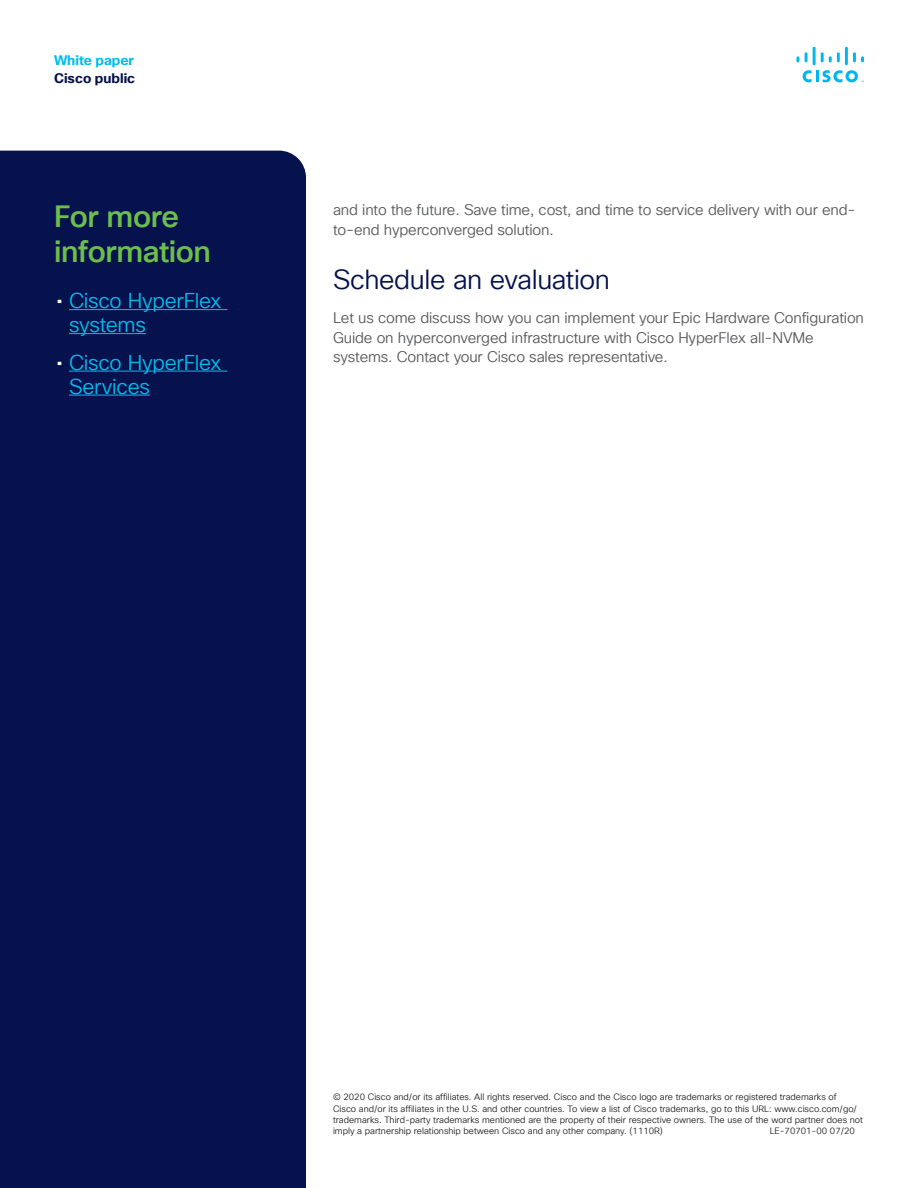
<style>
.page{position:relative;width:918px;height:1188px;background:#fff}
.page>*{position:absolute;margin:0;border:0;box-sizing:border-box;transform-origin:0 0}
.Sidebar_Heading_Gree{font:500 30px/34.5px "Cisco Sans TT";letter-spacing:-.015em;color:#6dbe4b}
.Subhead2_Midnight{font:27px "Cisco Sans TT Light";letter-spacing:-.015em;color:#05124d}
.t1{font:21px/24px "Cisco Sans TT Light";letter-spacing:-.01em;color:#01bcec}
.Body{font:15px/19.5px "Cisco Sans TT Light";letter-spacing:-.01em;color:#57585a}
.t2{font:700 13.5px "Cisco Sans TT";color:#05124d}
.t3{font:700 13.5px "Cisco Sans TT";color:#01bcec}
.t4{font:9px/11.2px "Cisco Sans TT Light";color:#231f20}
.s1{font-family:"Cisco Sans TT";color:#fff}
</style>
<div class="page">
<svg style="left:797px;top:56px;width:2px;height:6px"></svg>
<svg style="left:805px;top:52px;width:3px;height:10px"></svg>
<hr style="left:813px;top:47px;width:3px;height:18px;background:#00b6ef">
<svg style="left:821px;top:52px;width:19px;height:10px"></svg>
<hr style="left:845px;top:47px;width:3px;height:18px;background:#00b6ef">
<svg style="left:853px;top:52px;width:11px;height:10px"></svg>
<svg style="left:803px;top:70px;width:61px;height:12px"></svg>
<div style="left:0;top:151px;width:306px;height:1037px;background:#05124d"></div>
<hr style="left:69px;top:309px;width:158px;height:1px;background:#01bcec">
<hr style="left:69px;top:333px;width:77px;height:1px;background:#01bcec">
<hr style="left:69px;top:371px;width:158px;height:1px;background:#01bcec">
<hr style="left:69px;top:395px;width:81px;height:1px;background:#01bcec">
<h3 class="t3" style="left:54px;top:51px;width:82px">White paper</h3>
<h3 class="t2" style="left:54px;top:69px;width:83px">Cisco public</h3>
<p class="Sidebar_Heading_Gree" style="left:54px;top:200px;width:159px">For more information</p>
<p class="t1" style="left:69px;top:289px;width:154px;text-indent:-13px"><span class="s1">•</span> Cisco HyperFlex systems</p>
<p class="t1" style="left:69px;top:351px;width:154px;text-indent:-13px"><span class="s1">•</span> Cisco HyperFlex<br>Services</p>
<p class="Body" style="left:333px;top:201px;width:524px">and into the future. Save time, cost, and time to service delivery with our end&shy;to-end hyperconverged solution.</p>
<p class="Subhead2_Midnight" style="left:333px;top:262px;width:279px">Schedule an evaluation</p>
<p class="Body" style="left:333px;top:309px;width:532px">Let us come discuss how you can implement your Epic Hardware Configuration<br>Guide on hyperconverged infrastructure with Cisco HyperFlex all-NVMe systems. Contact your Cisco sales representative.</p>
<p class="t4" style="left:333px;top:1092px;width:532px">© 2020 Cisco and/or its affiliates. All rights reserved. Cisco and the Cisco logo are trademarks or registered trademarks of<br>Cisco and/or its affiliates in the U.S. and other countries. To view a list of Cisco trademarks, go to this URL: www.cisco.com/go/ trademarks. Third-party trademarks mentioned are the property of their respective owners. The use of the word partner does not imply a partnership relationship between Cisco and any other company. (1110R)</p>
<p class="t4" style="left:770px;top:1126px;width:87px">LE-70701-00 07/20</p>
</div>
